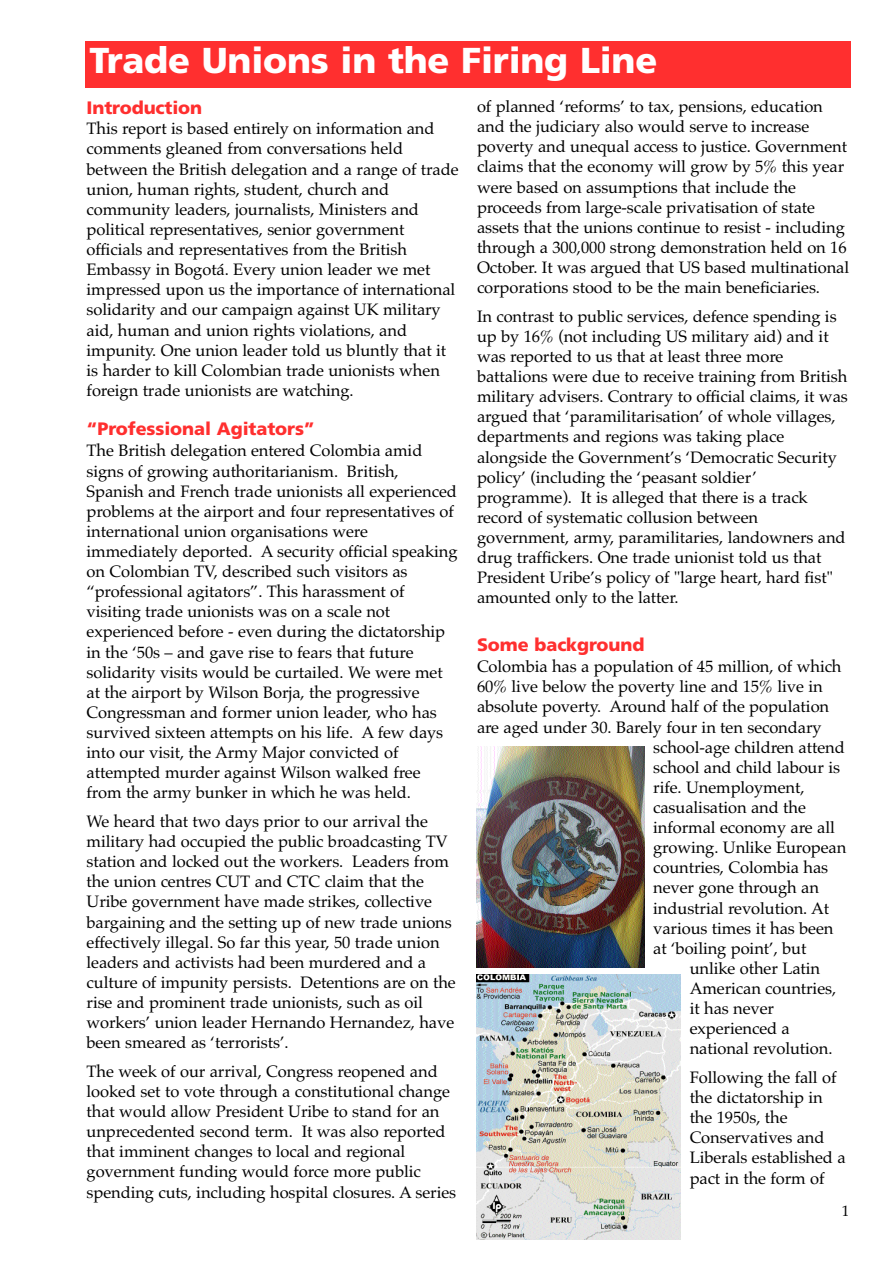
<style>
.page{position:relative;width:893px;height:1263px;background:#fff}
.page>*{position:absolute;margin:0;border:0;box-sizing:border-box;transform-origin:0 0}
.t1{font:900 36px "Frutiger";letter-spacing:-.005em;color:#fff}
.t2{font:900 18px "Frutiger";letter-spacing:-.005em;color:#ff2f2f}
.t3{font:16.5px/20.1px "Palatino";letter-spacing:-.005em;color:#000}
.t4{font:15px "Palatino";color:#000}
</style>
<div class="page">
<img style="left:476px;top:747px;width:168px;height:220px">
<img style="left:476px;top:975px;width:204px;height:265px">
<div style="left:85px;top:41px;width:765px;height:46px;background:#ff2f2f"></div>
<h1 class="t1" style="left:90px;top:46px;width:569px">Trade Unions in the Firing Line</h1>
<p class="t2" style="left:87px;top:100px;width:117px">Introduction</p>
<p class="t3" style="left:87px;top:121px;width:373px">This report is based entirely on information and comments gleaned from conversations held between the British delegation and a range of trade union, human rights, student, church and community leaders, journalists, Ministers and political representatives, senior government officials and representatives from the British Embassy in Bogotá. Every union leader we met impressed upon us the importance of international solidarity and our campaign against UK military aid, human and union rights violations, and impunity. One union leader told us bluntly that it is harder to kill Colombian trade unionists when foreign trade unionists are watching.</p>
<p class="t2" style="left:87px;top:422px;width:230px">“Professional Agitators”</p>
<p class="t3" style="left:87px;top:443px;width:372px">The British delegation entered Colombia amid signs of growing authoritarianism. British, Spanish and French trade unionists all experienced problems at the airport and four representatives of international union organisations were immediately deported. A security official speaking on Colombian TV, described such visitors as “professional agitators”. This harassment of visiting trade unionists was on a scale not experienced before - even during the dictatorship in the ‘50s – and gave rise to fears that future solidarity visits would be curtailed. We were met at the airport by Wilson Borja, the progressive Congressman and former union leader, who has survived sixteen attempts on his life. A few days into our visit, the Army Major convicted of attempted murder against Wilson walked free from the army bunker in which he was held.</p>
<p class="t3" style="left:87px;top:813px;width:371px">We heard that two days prior to our arrival the military had occupied the public broadcasting TV station and locked out the workers. Leaders from the union centres CUT and CTC claim that the Uribe government have made strikes, collective bargaining and the setting up of new trade unions effectively illegal. So far this year, 50 trade union leaders and activists had been murdered and a culture of impunity persists. Detentions are on the rise and prominent trade unionists, such as oil workers’ union leader Hernando Hernandez, have been smeared as ‘terrorists’.</p>
<p class="t3" style="left:87px;top:1063px;width:371px">The week of our arrival, Congress reopened and looked set to vote through a constitutional change that would allow President Uribe to stand for an unprecedented second term. It was also reported that imminent changes to local and regional government funding would force more public spending cuts, including hospital closures. A series</p>
<p class="t3" style="left:477px;top:98px;width:373px">of planned ‘reforms’ to tax, pensions, education and the judiciary also would serve to increase poverty and unequal access to justice. Government claims that the economy will grow by 5% this year were based on assumptions that include the proceeds from large-scale privatisation of state assets that the unions continue to resist - including through a 300,000 strong demonstration held on 16<br>October. It was argued that US based multinational corporations stood to be the main beneficiaries.</p>
<p class="t3" style="left:477px;top:308px;width:372px">In contrast to public services, defence spending is up by 16% (not including US military aid) and it was reported to us that at least three more battalions were due to receive training from British military advisers. Contrary to official claims, it was argued that ‘paramilitarisation’ of whole villages, departments and regions was taking place alongside the Government’s ‘Democratic Security policy’ (including the ‘peasant soldier’ programme). It is alleged that there is a track record of systematic collusion between government, army, paramilitaries, landowners and drug traffickers. One trade unionist told us that President Uribe’s policy of "large heart, hard fist" amounted only to the latter.</p>
<p class="t2" style="left:477px;top:638px;width:169px">Some background</p>
<p class="t3" style="left:477px;top:658px;width:366px">Colombia has a population of 45 million, of which</p>
<p class="t3" style="left:477px;top:679px;width:347px">60% live below the poverty line and 15% live in</p>
<p class="t3" style="left:477px;top:699px;width:354px">absolute poverty. Around half of the population</p>
<p class="t3" style="left:477px;top:719px;width:346px">are aged under 30. Barely four in ten secondary</p>
<p class="t3" style="left:653px;top:739px;width:193px">school-age children attend</p>
<p class="t3" style="left:653px;top:759px;width:188px">school and child labour is</p>
<p class="t3" style="left:653px;top:779px;width:153px">rife. Unemployment,</p>
<p class="t3" style="left:653px;top:799px;width:154px">casualisation and the</p>
<p class="t3" style="left:653px;top:819px;width:183px">informal economy are all</p>
<p class="t3" style="left:653px;top:839px;width:195px">growing. Unlike European</p>
<p class="t3" style="left:653px;top:860px;width:176px">countries, Colombia has</p>
<p class="t3" style="left:653px;top:880px;width:167px">never gone through an</p>
<p class="t3" style="left:653px;top:900px;width:177px">industrial revolution. At</p>
<p class="t3" style="left:653px;top:920px;width:182px">various times it has been</p>
<p class="t3" style="left:653px;top:940px;width:155px">at ‘boiling point’, but</p>
<p class="t3" style="left:689px;top:960px;width:132px">unlike other Latin</p>
<p class="t3" style="left:689px;top:980px;width:148px">American countries,</p>
<p class="t3" style="left:689px;top:1000px;width:86px">it has never</p>
<p class="t3" style="left:689px;top:1021px;width:102px">experienced a</p>
<p class="t3" style="left:689px;top:1041px;width:144px">national revolution.</p>
<p class="t3" style="left:689px;top:1069px;width:157px">Following the fall of the dictatorship in the 1950s, the<br>Conservatives and<br>Liberals established a pact in the form of</p>
<p class="t4" style="left:841px;top:1205px;width:9px">1</p>
</div>
